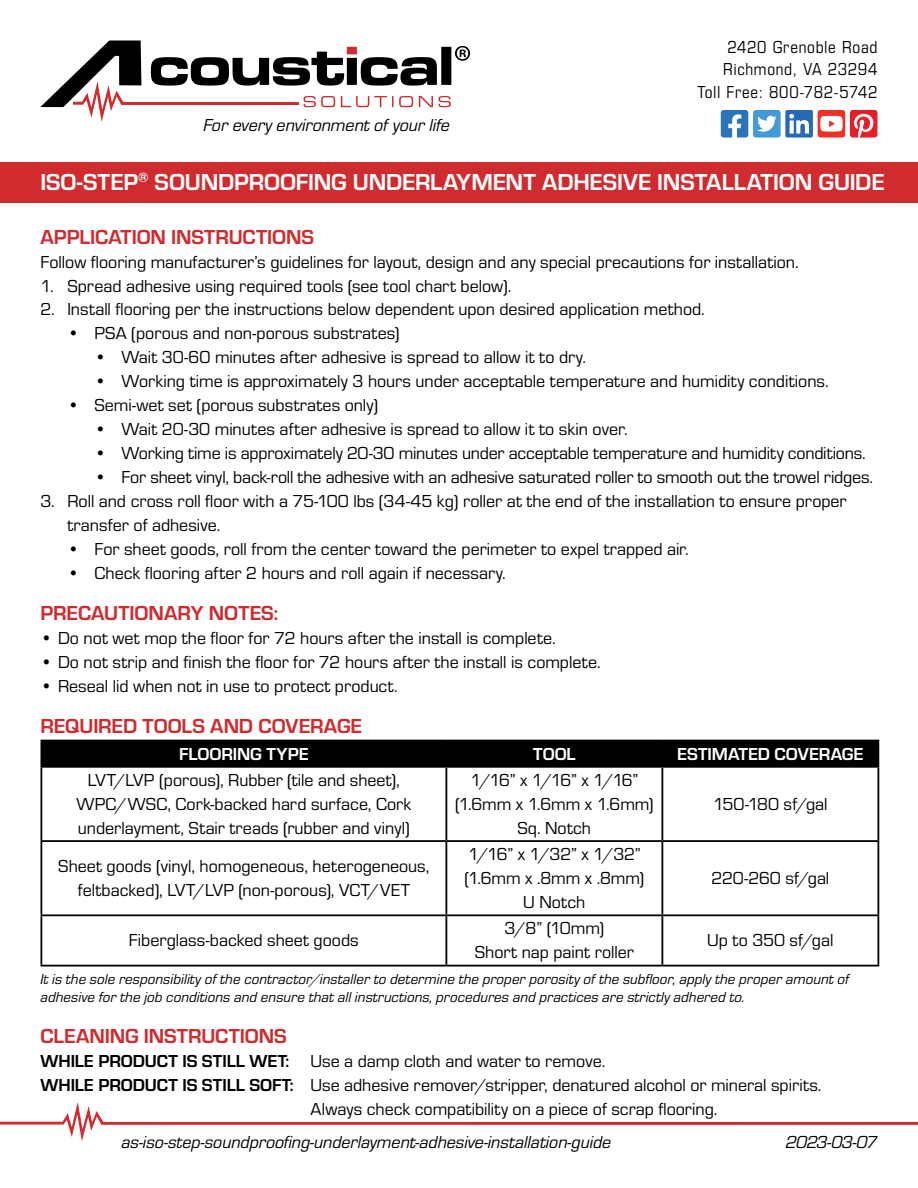
<style>
.page{position:relative;width:918px;height:1188px;background:#fff}
.page>*{position:absolute;margin:0;border:0;box-sizing:border-box;transform-origin:0 0}
.t1{font:700 24px "Eurostile";letter-spacing:-.005em;color:#fff}
.t2{font:700 21px "Eurostile";letter-spacing:-.005em;color:#d02b2e}
.t3{font:18px/24px "Eurostile";color:#000;text-align:center}
.t4{font:italic 18px "Eurostile";letter-spacing:-.005em;color:#000}
.t5{font:18px/22.5px "Eurostile Con";letter-spacing:.035em;color:#000;text-align:right}
.t6{font:700 18px "Eurostile";color:#fff}
.t7{font:italic 15px/18px "Eurostile";letter-spacing:.005em;color:#000}
.s1{font-weight:700}
</style>
<div class="page">
<svg style="left:0;top:1102px;width:918px;height:39px"></svg>
<svg style="left:721px;top:110px;width:156px;height:28px"></svg>
<div style="left:0;top:162px;width:918px;height:40px;background:#d02b2e"></div>
<svg style="left:40px;top:40px;width:430px;height:82px"></svg>
<div style="left:42px;top:741px;width:835px;height:25px;background:#000"></div>
<hr style="left:40px;top:740px;width:406px;height:1px;background:#000">
<hr style="left:40px;top:741px;width:2px;height:25px;background:#000">
<hr style="left:446px;top:740px;width:216px;height:1px;background:#000">
<hr style="left:445px;top:741px;width:2px;height:25px;background:#000">
<hr style="left:662px;top:740px;width:217px;height:1px;background:#000">
<hr style="left:661px;top:741px;width:2px;height:25px;background:#000">
<hr style="left:877px;top:741px;width:2px;height:25px;background:#000">
<hr style="left:40px;top:766px;width:406px;height:2px;background:#000">
<hr style="left:40px;top:768px;width:2px;height:72px;background:#000">
<hr style="left:446px;top:766px;width:216px;height:2px;background:#000">
<hr style="left:445px;top:768px;width:2px;height:72px;background:#000">
<hr style="left:662px;top:766px;width:217px;height:2px;background:#000">
<hr style="left:661px;top:768px;width:2px;height:72px;background:#000">
<hr style="left:877px;top:768px;width:2px;height:72px;background:#000">
<hr style="left:40px;top:840px;width:406px;height:2px;background:#000">
<hr style="left:40px;top:842px;width:2px;height:72px;background:#000">
<hr style="left:446px;top:840px;width:216px;height:2px;background:#000">
<hr style="left:445px;top:842px;width:2px;height:72px;background:#000">
<hr style="left:662px;top:840px;width:217px;height:2px;background:#000">
<hr style="left:661px;top:842px;width:2px;height:72px;background:#000">
<hr style="left:877px;top:842px;width:2px;height:72px;background:#000">
<hr style="left:40px;top:914px;width:406px;height:2px;background:#000">
<hr style="left:40px;top:916px;width:2px;height:49px;background:#000">
<hr style="left:446px;top:914px;width:216px;height:2px;background:#000">
<hr style="left:445px;top:916px;width:2px;height:49px;background:#000">
<hr style="left:662px;top:914px;width:217px;height:2px;background:#000">
<hr style="left:661px;top:916px;width:2px;height:49px;background:#000">
<hr style="left:877px;top:916px;width:2px;height:49px;background:#000">
<hr style="left:40px;top:965px;width:406px;height:2px;background:#000">
<hr style="left:446px;top:965px;width:216px;height:2px;background:#000">
<hr style="left:662px;top:965px;width:217px;height:2px;background:#000">
<p class="t4" style="left:204px;top:113px;width:248px">For every environment of your life</p>
<p class="t5" style="left:697px;top:34px;width:182px">2420 Grenoble Road<br>Richmond, VA 23294<br>Toll Free: 800-782-5742</p>
<h1 class="t1" style="left:40px;top:165px;width:846px">ISO-STEP<sup>®</sup> SOUNDPROOFING UNDERLAYMENT ADHESIVE INSTALLATION GUIDE</h1>
<p class="t2" style="left:40px;top:221px;width:275px">APPLICATION INSTRUCTIONS</p>
<p class="t3" style="left:40px;top:249px;width:760px">Follow flooring manufacturer’s guidelines for layout, design and any special precautions for installation.</p>
<p class="t3" style="left:40px;top:273px;width:472px">1. Spread adhesive using required tools (see tool chart below).</p>
<p class="t3" style="left:40px;top:297px;width:666px">2. Install flooring per the instructions below dependent upon desired application method.</p>
<p class="t3" style="left:68px;top:321px;width:334px">• PSA (porous and non-porous substrates)</p>
<p class="t3" style="left:94px;top:345px;width:493px">• Wait 30-60 minutes after adhesive is spread to allow it to dry.</p>
<p class="t3" style="left:94px;top:369px;width:736px">• Working time is approximately 3 hours under acceptable temperature and humidity conditions.</p>
<p class="t3" style="left:68px;top:393px;width:312px">• Semi-wet set (porous substrates only)</p>
<p class="t3" style="left:94px;top:417px;width:535px">• Wait 20-30 minutes after adhesive is spread to allow it to skin over.</p>
<p class="t3" style="left:94px;top:441px;width:773px">• Working time is approximately 20-30 minutes under acceptable temperature and humidity conditions.</p>
<p class="t3" style="left:94px;top:465px;width:780px">• For sheet vinyl, back-roll the adhesive with an adhesive saturated roller to smooth out the trowel ridges.</p>
<p class="t3" style="left:68px;top:489px;width:781px;text-align:left;text-indent:-27px">3. Roll and cross roll floor with a 75-100 lbs (34-45 kg) roller at the end of the installation to ensure proper transfer of adhesive.</p>
<p class="t3" style="left:68px;top:537px;width:623px">• For sheet goods, roll from the center toward the perimeter to expel trapped air.</p>
<p class="t3" style="left:68px;top:561px;width:440px">• Check flooring after 2 hours and roll again if necessary.</p>
<p class="t2" style="left:40px;top:598px;width:239px">PRECAUTIONARY NOTES:</p>
<p class="t3" style="left:40px;top:625px;width:517px">• Do not wet mop the floor for 72 hours after the install is complete.</p>
<p class="t3" style="left:40px;top:649px;width:562px">• Do not strip and finish the floor for 72 hours after the install is complete.</p>
<p class="t3" style="left:40px;top:673px;width:359px">• Reseal lid when not in use to protect product.</p>
<p class="t2" style="left:40px;top:710px;width:323px">REQUIRED TOOLS AND COVERAGE</p>
<p class="t6" style="left:179px;top:741px;width:131px">FLOORING TYPE</p>
<p class="t6" style="left:533px;top:741px;width:44px">TOOL</p>
<p class="t6" style="left:677px;top:741px;width:188px">ESTIMATED COVERAGE</p>
<p class="t3" style="left:76px;top:767px;width:336px">LVT/LVP (porous), Rubber (tile and sheet),<br>WPC/WSC, Cork-backed hard surface, Cork underlayment, Stair treads (rubber and vinyl)</p>
<p class="t3" style="left:455px;top:767px;width:200px">1/16” x 1/16” x 1/16” (1.6mm x 1.6mm x 1.6mm)<br>Sq. Notch</p>
<p class="t3" style="left:713px;top:791px;width:116px">150-180 sf/gal</p>
<p class="t3" style="left:58px;top:853px;width:373px">Sheet goods (vinyl, homogeneous, heterogeneous, feltbacked), LVT/LVP (non-porous), VCT/VET</p>
<p class="t3" style="left:464px;top:841px;width:181px">1/16” x 1/32” x 1/32” (1.6mm x .8mm x .8mm)<br>U Notch</p>
<p class="t3" style="left:711px;top:865px;width:119px">220-260 sf/gal</p>
<p class="t3" style="left:475px;top:916px;width:160px">3/8” (10mm)<br>Short nap paint roller</p>
<p class="t3" style="left:707px;top:928px;width:128px">Up to 350 sf/gal</p>
<p class="t7" style="left:40px;top:970px;width:810px">It is the sole responsibility of the contractor/installer to determine the proper porosity of the subfloor, apply the proper amount of adhesive for the job conditions and ensure that all instructions, procedures and practices are strictly adhered to.</p>
<p class="t2" style="left:40px;top:1021px;width:248px">CLEANING INSTRUCTIONS</p>
<p class="t3" style="left:40px;top:1048px;width:566px"><span class="s1">WHILE PRODUCT IS STILL WET:</span> Use a damp cloth and water to remove.</p>
<p class="t3" style="left:40px;top:1072px;width:783px"><span class="s1">WHILE PRODUCT IS STILL SOFT:</span> Use adhesive remover/stripper, denatured alcohol or mineral spirits.</p>
<p class="t3" style="left:310px;top:1096px;width:408px">Always check compatibility on a piece of scrap flooring.</p>
<p class="t3" style="left:129px;top:928px;width:231px">Fiberglass-backed sheet goods</p>
<p class="t4" style="left:122px;top:1130px;width:491px">as-iso-step-soundproofing-underlayment-adhesive-installation-guide</p>
<p class="t4" style="left:786px;top:1130px;width:93px">2023-03-07</p>
</div>
